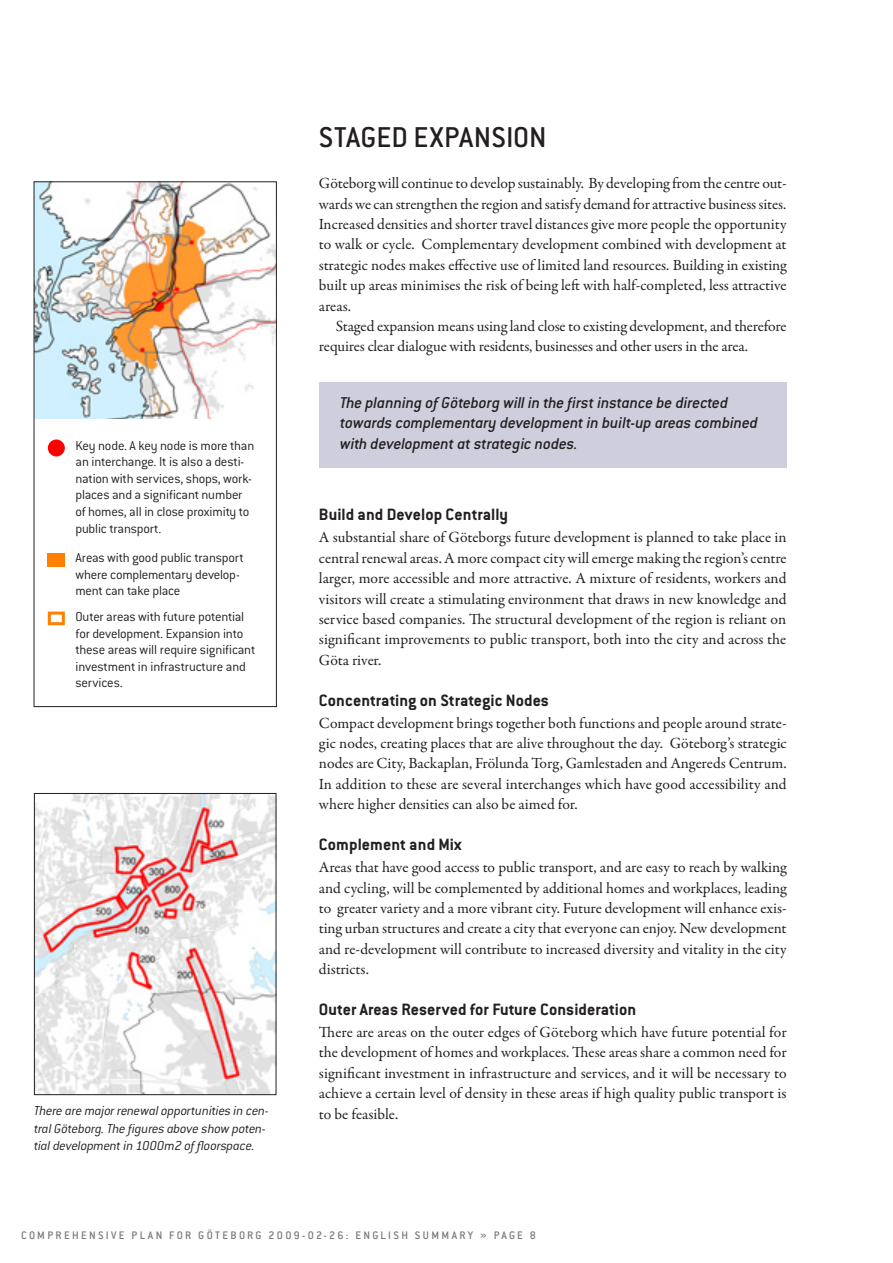
<style>
.page{position:relative;width:893px;height:1263px;background:#fff}
.page>*{position:absolute;margin:0;border:0;box-sizing:border-box;transform-origin:0 0}
.t1{font:500 31.5px "Conduit ITC Std";color:#231f20}
.t2{font:700 18px "Conduit ITC Std";letter-spacing:.005em;color:#231f20}
.t3{font:italic 500 17.25px/20.4px "Conduit ITC Std";letter-spacing:-.01em;color:#231f20}
.t4{font:15.6px/20.4px "Garamond Premr Pro";letter-spacing:-.005em;color:#231f20;text-align:justify}
.t5{font:300 14.25px/16.5px "Conduit ITC Std";letter-spacing:-.015em;color:#231f20}
.t6{font:italic 300 14.25px/17.2px "Conduit ITC Std";letter-spacing:-.015em;color:#231f20}
.t7{font:500 12px "Conduit ITC Std";letter-spacing:.19em;color:#76787b}
</style>
<div class="page">
<img style="left:36px;top:183px;width:239px;height:236px">
<div style="left:34px;top:181px;width:243px;height:526px;border:1px solid #231f20"></div>
<div style="left:48px;top:439px;width:17px;height:17px;background:#f00;border-radius:50%"></div>
<div style="left:48px;top:553px;width:17px;height:14px;background:#ff7f00"></div>
<div style="left:48px;top:612px;width:17px;height:13px;border:3px solid #ff7f00"></div>
<div style="left:319px;top:383px;width:468px;height:85px;background:#cecedd"></div>
<img style="left:36px;top:795px;width:238px;height:298px">
<div style="left:34px;top:793px;width:242px;height:302px;border:1px solid #231f20"></div>
<p class="t5" style="left:75px;top:437px;width:180px">Key node. A key node is more than an interchange. It is also a desti&shy;nation with services, shops, work&shy;places and a significant number of homes, all in close proximity to public transport.</p>
<p class="t5" style="left:75px;top:549px;width:170px">Areas with good public transport where complementary develop&shy;ment can take place</p>
<p class="t5" style="left:75px;top:608px;width:181px">Outer areas with future potential for development. Expansion into these areas will require significant investment in infrastructure and services.</p>
<p class="t6" style="left:34px;top:1102px;width:236px">There are major renewal opportunities in cen&shy;tral Göteborg. The figures above show poten&shy;tial development in 1000m2 of floorspace.</p>
<h1 class="t1" style="left:319px;top:119px;width:229px">STAGED EXPANSION</h1>
<p class="t4" style="left:319px;top:173px;width:469px">Göteborg will continue to develop sustainably. By developing from the centre out&shy;wards we can strengthen the region and satisfy demand for attractive business sites.<br>Increased densities and shorter travel distances give more people the opportunity to walk or cycle. Complementary development combined with development at strategic nodes makes effective use of limited land resources. Building in existing built up areas minimises the risk of being left with half-completed, less attractive areas.</p>
<p class="t4" style="left:319px;top:316px;width:469px;text-indent:17px">Staged expansion means using land close to existing development, and therefore requires clear dialogue with residents, businesses and other users in the area.</p>
<p class="t3" style="left:340px;top:392px;width:419px">The planning of Göteborg will in the first instance be directed towards complementary development in built-up areas combined with development at strategic nodes.</p>
<p class="t2" style="left:319px;top:504px;width:191px">Build and Develop Centrally</p>
<p class="t4" style="left:319px;top:528px;width:469px">A substantial share of Göteborgs future development is planned to take place in central renewal areas. A more compact city will emerge making the region’s centre larger, more accessible and more attractive. A mixture of residents, workers and visitors will create a stimulating environment that draws in new knowledge and service based companies. The structural development of the region is reliant on significant improvements to public transport, both into the city and across the Göta river.</p>
<p class="t2" style="left:319px;top:689px;width:232px">Concentrating on Strategic Nodes</p>
<p class="t4" style="left:319px;top:713px;width:469px">Compact development brings together both functions and people around strate&shy;gic nodes, creating places that are alive throughout the day. Göteborg’s strategic nodes are City, Backaplan, Frölunda Torg, Gamlestaden and Angereds Centrum.<br>In addition to these are several interchanges which have good accessibility and where higher densities can also be aimed for.</p>
<p class="t2" style="left:319px;top:833px;width:144px">Complement and Mix</p>
<p class="t4" style="left:319px;top:857px;width:469px">Areas that have good access to public transport, and are easy to reach by walking and cycling, will be complemented by additional homes and workplaces, leading to greater variety and a more vibrant city. Future development will enhance exis&shy;ting urban structures and create a city that everyone can enjoy. New development and re-development will contribute to increased diversity and vitality in the city districts.</p>
<p class="t2" style="left:319px;top:998px;width:319px">Outer Areas Reserved for Future Consideration</p>
<p class="t4" style="left:319px;top:1022px;width:469px">There are areas on the outer edges of Göteborg which have future potential for the development of homes and workplaces. These areas share a common need for significant investment in infrastructure and services, and it will be necessary to achieve a certain level of density in these areas if high quality public transport is to be feasible.</p>
<p class="t7" style="left:21px;top:1228px;width:503px">COMPREHENSIVE PLAN FOR GÖTEBORG 2009-02-26: ENGLISH SU MMARY » PAGE</p>
</div>
